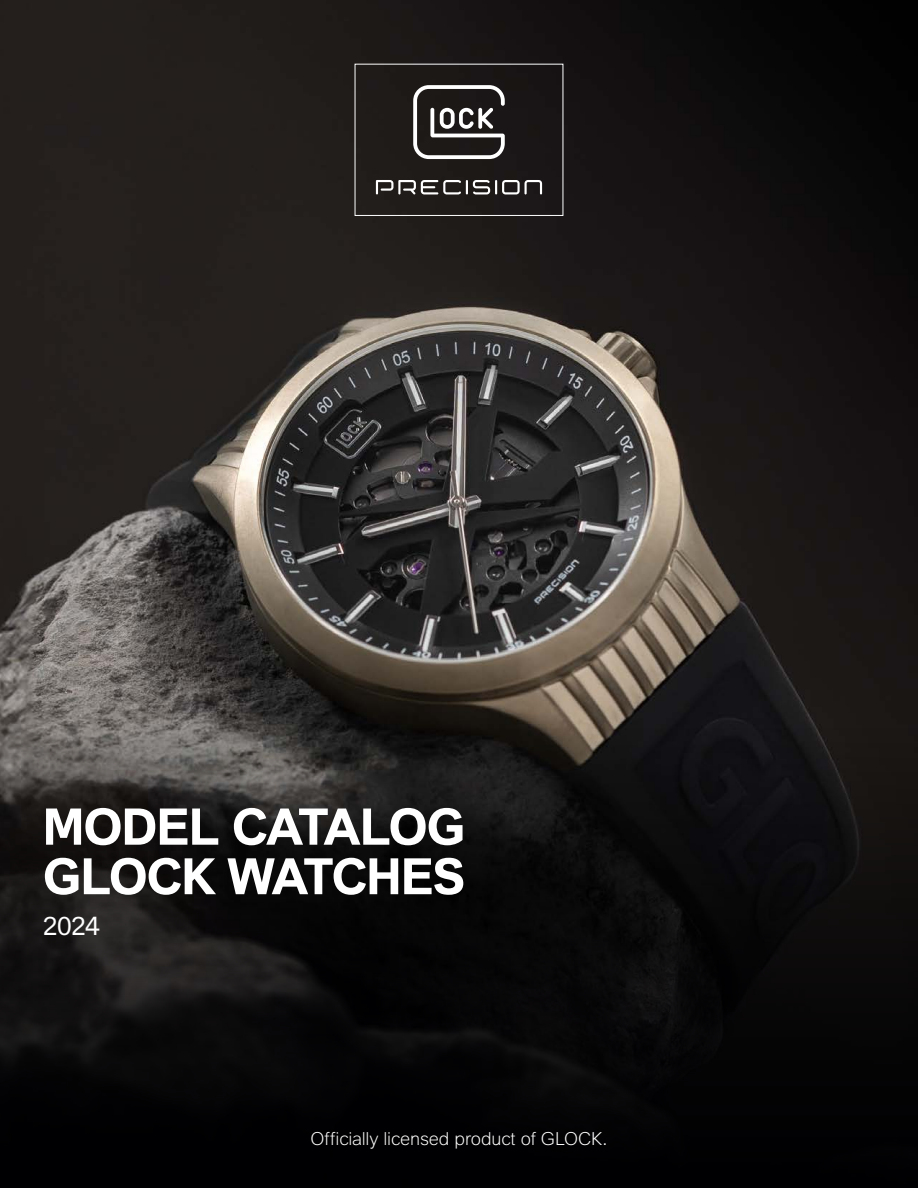
<style>
.page{position:relative;width:918px;height:1188px;background:#fff}
.page>*{position:absolute;margin:0;border:0;box-sizing:border-box;transform-origin:0 0}
.t1{font:700 50.55px "GLOCK Sans";letter-spacing:-.03em;color:#fff}
.t2{font:700 50.1px "GLOCK Sans";letter-spacing:-.035em;color:#fff}
.t3{font:25.5px "GLOCK Sans";color:#fff}
.t4{font:300 18px "GLOCK Sans";letter-spacing:-.005em;color:#fff}
</style>
<div class="page">
<img style="left:0;top:0;width:918px;height:720px">
<svg style="left:0;top:720px;width:918px;height:468px;background:#100f10"></svg>
<svg style="left:413px;top:85px;width:92px;height:74px"></svg>
<svg style="left:376px;top:180px;width:166px;height:15px"></svg>
<h1 class="t1" style="left:43px;top:797px;width:425px">MODEL CATALOG</h1>
<h2 class="t2" style="left:43px;top:847px;width:425px">GLOCK WATCHES</h2>
<h3 class="t3" style="left:43px;top:912px;width:59px">2024</h3>
<p class="t4" style="left:310px;top:1129px;width:299px">Officially licensed product of GLOCK.</p>
</div>
